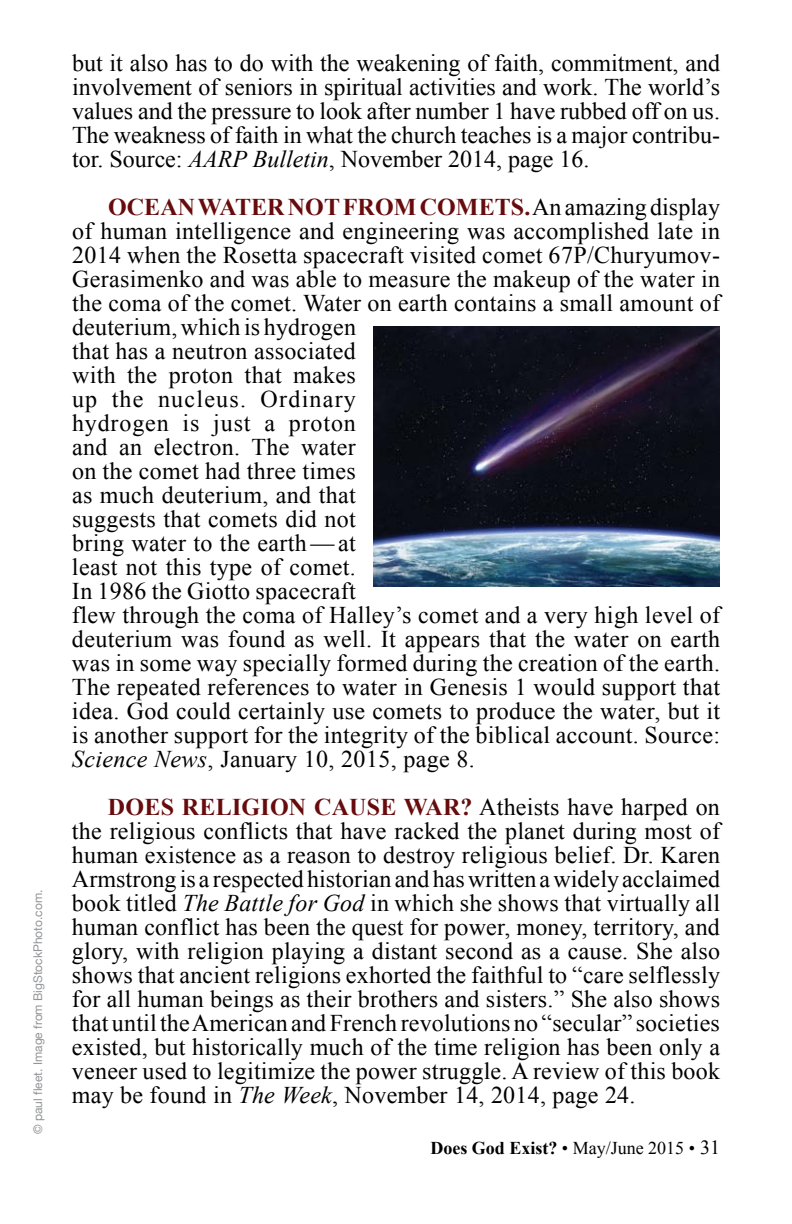
<style>
.page{position:relative;width:792px;height:1224px;background:#fff}
.page>*{position:absolute;margin:0;border:0;box-sizing:border-box;transform-origin:0 0}
.t1{font:24px/24px "Times New Roman";letter-spacing:.015em;color:#000;text-align:justify}
.t2{font:18px "Times New Roman";color:#000}
.t3{font:12px "Helvetica Neue";color:#939598}
.s1{font-style:italic}
.s2{font-weight:700;color:#680b0d}
.s3{font-weight:700}
.s4{font-size:20px}
</style>
<div class="page">
<img style="left:374px;top:327px;width:346px;height:259px">
<p class="t3" style="left:29px;top:1134px;width:246px;rotate:-90deg">© paul fleet. Image from BigStockPhoto.com.</p>
<p class="t1" style="left:72px;top:50px;width:650px">but it also has to do with the weakening of faith, commitment, and involvement of seniors in spiritual activities and work. The world’s values and the pressure to look after number 1 have rubbed off on us.<br>The weakness of faith in what the church teaches is a major contribu&shy;tor. Source: <span class="s1">AARP Bulletin</span>, November 2014, page 16.</p>
<p class="t1" style="left:72px;top:194px;width:650px;text-align:left;text-indent:36px"><span class="s2">OCEAN WATER NOT FROM COMETS.</span> An amazing display of human intelligence and engineering was accomplished late in 2014 when the Rosetta spacecraft visited comet 67P/Churyumov-Gerasimenko and was able to measure the makeup of the water in the coma of the comet. Water on earth contains a small amount of deuterium, which is hydrogen<br>that has a neutron associated<br>with the proton that makes<br>up the nucleus. Ordinary<br>hydrogen is just a proton<br>and an electron. The water<br>on the comet had three times<br>as much deuterium, and that<br>suggests that comets did not<br>bring water to the earth—at<br>least not this type of comet.<br>In 1986 the Giotto spacecraft<br>flew through the coma of Halley’s comet and a very high level of deuterium was found as well. It appears that the water on earth was in some way specially formed during the creation of the earth.<br>The repeated references to water in Genesis 1 would support that idea. God could certainly use comets to produce the water, but it is another support for the integrity of the biblical account. Source:<br><span class="s1">Science News</span>, January 10, 2015, page 8.</p>
<p class="t1" style="left:72px;top:794px;width:650px;text-indent:36px"><span class="s2">DOES RELIGION CAUSE WAR?</span> Atheists have harped on the religious conflicts that have racked the planet during most of human existence as a reason to destroy religious belief. Dr. Karen Armstrong is a respected historian and has written a widely acclaimed book titled <span class="s1">The Battle for God</span> in which she shows that virtually all human conflict has been the quest for power, money, territory, and glory, with religion playing a distant second as a cause. She also shows that ancient religions exhorted the faithful to “care selflessly for all human beings as their brothers and sisters.” She also shows that until the American and French revolutions no “secular” societies existed, but historically much of the time religion has been only a veneer used to legitimize the power struggle. A review of this book may be found in <span class="s1">The Week</span>, November 14, 2014, page 24.</p>
<p class="t2" style="left:430px;top:1138px;width:291px"><span class="s3">Does God Exist?</span> • May/June 2015 • <span class="s4">31</span></p>
</div>
